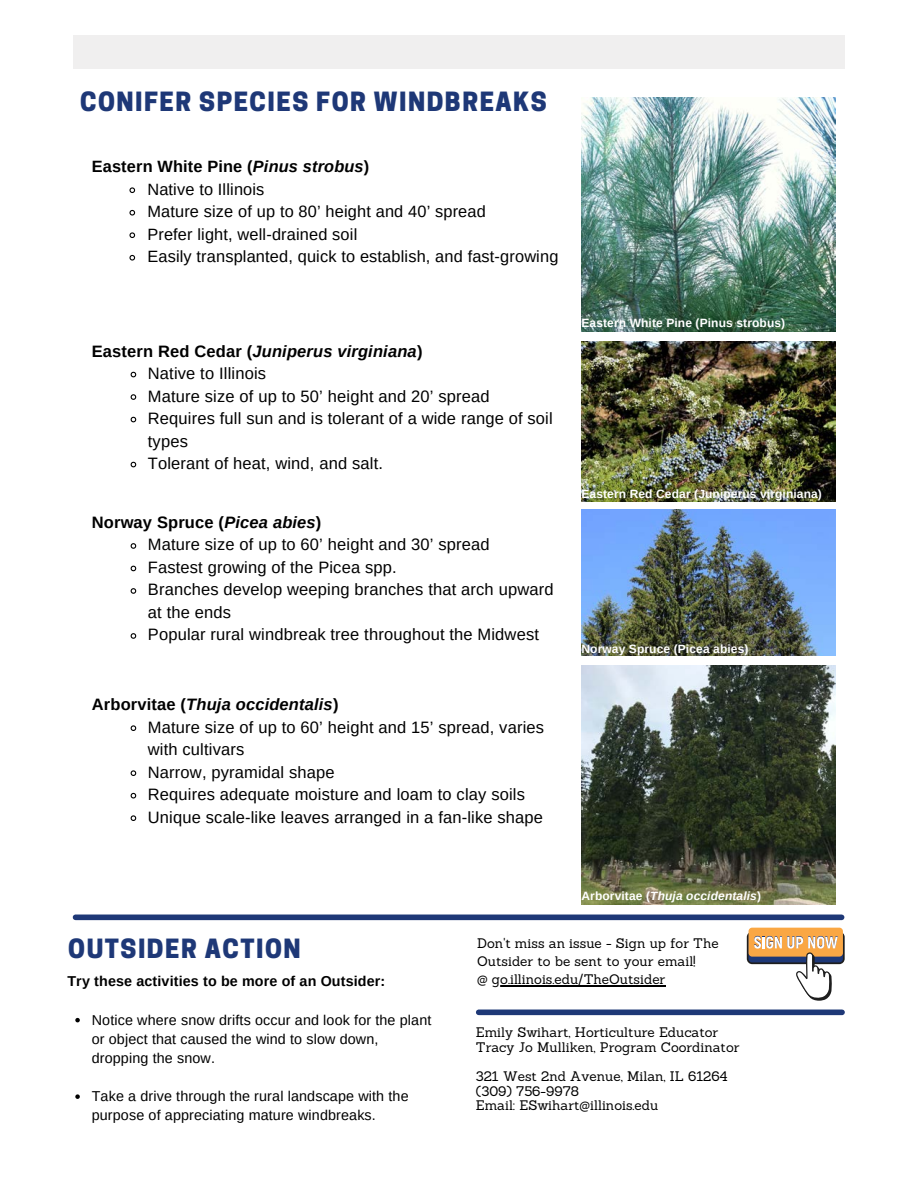
<style>
.page{position:relative;width:918px;height:1188px;background:#fff}
.page>*{position:absolute;margin:0;border:0;box-sizing:border-box;transform-origin:0 0}
.t1{font:800 24.9px "Cooper Hewitt";letter-spacing:.06em;color:#1e3877}
.t2{font:16.5px/22.5px "Arimo";letter-spacing:.01em;color:#000}
.t3{font:italic 700 16.5px "Arimo";letter-spacing:.01em;color:#000}
.t4{font:700 16.5px "Arimo";letter-spacing:.01em;color:#000}
.t5{font:16.35px/22.5px "Arimo";letter-spacing:.01em;color:#000}
.t6{font:700 16.35px "Arimo";letter-spacing:.01em;color:#000}
.t7{font:14.25px/19.2px "Arimo";letter-spacing:.01em;color:#000}
.t8{font:700 14.25px "Arimo";letter-spacing:.01em;color:#000}
.t9{font:13.5px/14.7px "Sanchez";color:#000}
.t10{font:700 12px "Arimo";letter-spacing:.01em;color:#fff}
.t11{font:italic 700 12px "Arimo";letter-spacing:.01em;color:#fff}
.s1{font-style:italic}
.s2{font-style:normal}
</style>
<div class="page">
<div style="left:73px;top:36px;width:772px;height:33px;background:#f0efef"></div>
<div style="left:479px;top:1010px;width:363px;height:5px;background:#1e3877"></div>
<svg style="left:747px;top:932px;width:98px;height:32px"></svg>
<div style="left:749px;top:928px;width:94px;height:29px;background:#faa744;border-radius:4px"></div>
<svg style="left:754px;top:936px;width:84px;height:65px"></svg>
<div style="left:76px;top:915px;width:766px;height:5px;background:#1e3877"></div>
<img style="left:581px;top:666px;width:255px;height:238px">
<img style="left:581px;top:97px;width:255px;height:234px">
<img style="left:581px;top:341px;width:255px;height:160px">
<img style="left:581px;top:509px;width:255px;height:146px">
<svg style="left:75px;top:1018px;width:5px;height:4px"></svg>
<svg style="left:75px;top:1094px;width:5px;height:5px"></svg>
<hr style="left:492px;top:985px;width:173px;height:1px;background:#000">
<svg style="left:129px;top:187px;width:7px;height:6px"></svg>
<svg style="left:129px;top:209px;width:7px;height:7px"></svg>
<svg style="left:129px;top:232px;width:7px;height:6px"></svg>
<svg style="left:129px;top:254px;width:7px;height:7px"></svg>
<svg style="left:130px;top:371px;width:7px;height:7px"></svg>
<svg style="left:130px;top:394px;width:7px;height:6px"></svg>
<svg style="left:130px;top:416px;width:7px;height:7px"></svg>
<svg style="left:130px;top:461px;width:7px;height:7px"></svg>
<svg style="left:130px;top:543px;width:7px;height:6px"></svg>
<svg style="left:130px;top:565px;width:7px;height:7px"></svg>
<svg style="left:130px;top:588px;width:7px;height:6px"></svg>
<svg style="left:130px;top:633px;width:7px;height:6px"></svg>
<svg style="left:130px;top:725px;width:7px;height:6px"></svg>
<svg style="left:130px;top:770px;width:7px;height:6px"></svg>
<svg style="left:130px;top:792px;width:7px;height:7px"></svg>
<svg style="left:130px;top:815px;width:7px;height:6px"></svg>
<h1 class="t1" style="left:80px;top:92px;width:468px">CONIFER SPECIES FOR WINDBREAKS</h1>
<p class="t6" style="left:92px;top:157px;width:279px">Eastern White Pine (<span class="s1">Pinus strobus</span>)</p>
<p class="t5" style="left:147px;top:178px;width:413px">Native to Illinois<br>Mature size of up to 80’ height and 40’ spread<br>Prefer light, well-drained soil<br>Easily transplanted, quick to establish, and fast-growing</p>
<p class="t3" style="left:92px;top:342px;width:332px"><span class="s2">Eastern Red Cedar (</span>Juniperus virginiana<span class="s2">)</span></p>
<p class="t2" style="left:148px;top:362px;width:406px">Native to Illinois<br>Mature size of up to 50’ height and 20’ spread<br>Requires full sun and is tolerant of a wide range of soil types<br>Tolerant of heat, wind, and salt.</p>
<p class="t4" style="left:92px;top:513px;width:231px">Norway Spruce (<span class="s1">Picea abies</span>)</p>
<p class="t2" style="left:148px;top:533px;width:407px">Mature size of up to 60’ height and 30’ spread<br>Fastest growing of the Picea spp.<br>Branches develop weeping branches that arch upward at the ends<br>Popular rural windbreak tree throughout the Midwest</p>
<p class="t3" style="left:92px;top:695px;width:248px"><span class="s2">Arborvitae (</span>Thuja occidentalis<span class="s2">)</span></p>
<p class="t2" style="left:148px;top:716px;width:398px">Mature size of up to 60’ height and 15’ spread, varies with cultivars<br>Narrow, pyramidal shape<br>Requires adequate moisture and loam to clay soils Unique scale-like leaves arranged in a fan-like shape</p>
<p class="t10" style="left:581px;top:316px;width:205px">Eastern White Pine (Pinus strobus)</p>
<p class="t10" style="left:581px;top:487px;width:242px">Eastern Red Cedar (Juniperus virginiana)</p>
<p class="t10" style="left:581px;top:642px;width:169px">Norway Spruce (Picea abies)</p>
<p class="t11" style="left:581px;top:889px;width:181px"><span class="s2">Arborvitae (</span>Thuja occidentalis<span class="s2">)</span></p>
<h1 class="t1" style="left:68px;top:939px;width:234px">OUTSIDER ACTION</h1>
<p class="t8" style="left:67px;top:974px;width:319px">Try these activities to be more of an Outsider:</p>
<p class="t7" style="left:92px;top:1010px;width:341px">Notice where snow drifts occur and look for the plant or object that caused the wind to slow down, dropping the snow.</p>
<p class="t7" style="left:92px;top:1087px;width:318px">Take a drive through the rural landscape with the purpose of appreciating mature windbreaks.</p>
<p class="t9" style="left:477px;top:934px;width:243px;line-height:18px">Don't miss an issue - Sign up for The<br>Outsider to be sent to your email!<br>@ go.illinois.edu/TheOutsider</p>
<p class="t9" style="left:476px;top:1025px;width:265px">Emily Swihart, Horticulture Educator<br>Tracy Jo Mulliken, Program Coordinator</p>
<p class="t9" style="left:476px;top:1069px;width:253px">321 West 2nd Avenue, Milan, IL 61264 (309) 756-9978<br>Email: ESwihart@illinois.edu</p>
</div>
